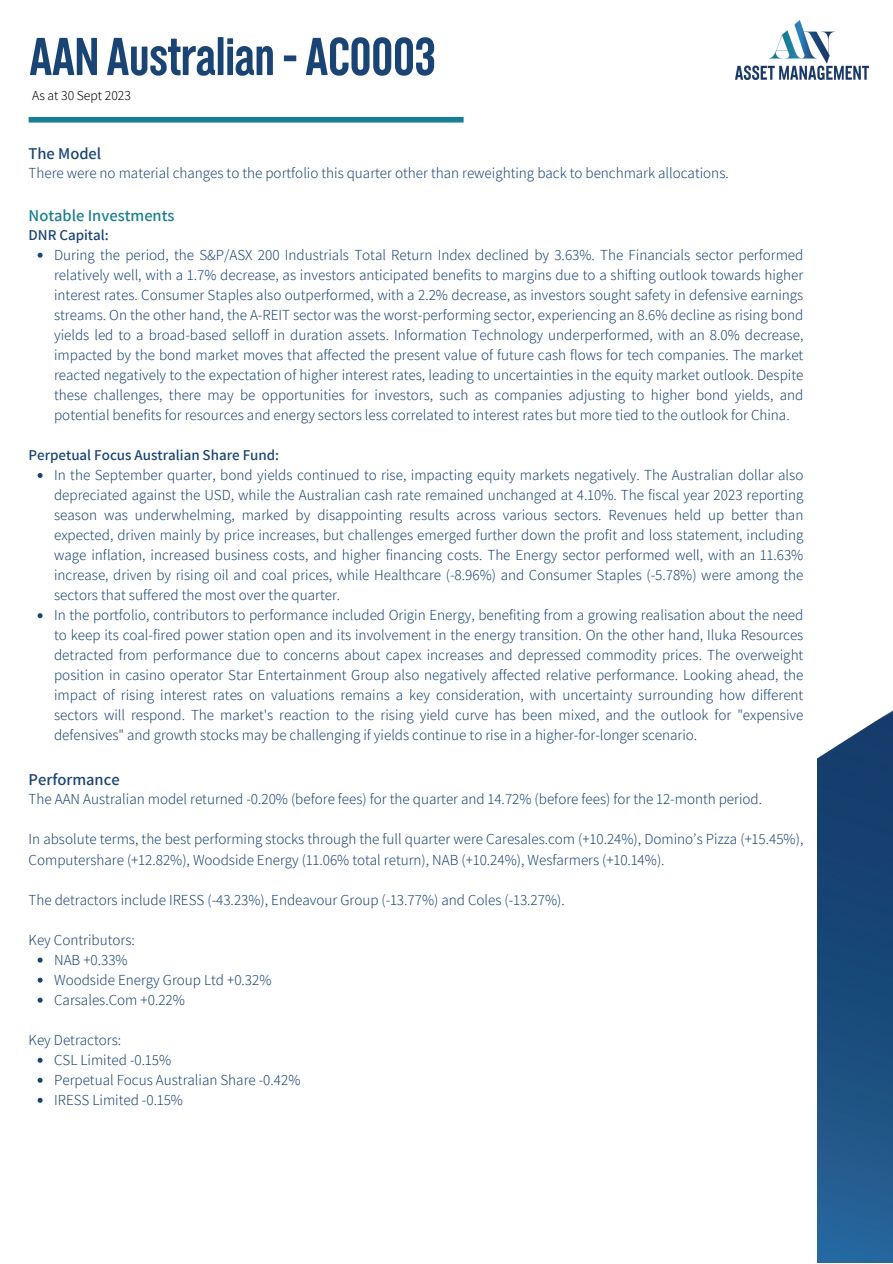
<style>
.page{position:relative;width:893px;height:1264px;background:#fff}
.page>*{position:absolute;margin:0;border:0;box-sizing:border-box;transform-origin:0 0}
.t1{font:700 57.3px "Interborough";letter-spacing:-.015em;color:#194474}
.t2{font:600 16.5px "Assistant";color:#194474}
.t3{font:600 16.5px "Assistant";color:#197e91}
.t4{font:300 15px/20px "Assistant";color:#194474;text-align:justify}
.t5{font:600 15px "Assistant";color:#194474}
.t6{font:300 13.5px "Assistant";color:#000}
</style>
<div class="page">
<img style="left:817px;top:711px;width:75px;height:551px">
<img style="left:735px;top:21px;width:133px;height:58px">
<div style="left:29px;top:117px;width:434px;height:5px;background:#197e91"></div>
<svg style="left:38px;top:253px;width:5px;height:5px"></svg>
<svg style="left:38px;top:473px;width:5px;height:5px"></svg>
<svg style="left:38px;top:613px;width:5px;height:5px"></svg>
<svg style="left:38px;top:957px;width:5px;height:5px"></svg>
<svg style="left:38px;top:977px;width:5px;height:5px"></svg>
<svg style="left:38px;top:997px;width:5px;height:5px"></svg>
<svg style="left:38px;top:1057px;width:5px;height:5px"></svg>
<svg style="left:38px;top:1077px;width:5px;height:5px"></svg>
<svg style="left:38px;top:1097px;width:5px;height:5px"></svg>
<p class="t1" style="left:29px;top:33px;width:408px">AAN Australian- AC0003</p>
<p class="t6" style="left:32px;top:86px;width:100px">As at 30 Sept 2023</p>
<p class="t2" style="left:29px;top:142px;width:74px">The Model</p>
<p class="t4" style="left:29px;top:162px;width:701px">There were no material changes to the portfolio this quarter other than reweighting back to benchmark allocations.</p>
<p class="t3" style="left:29px;top:204px;width:147px">Notable Investments</p>
<p class="t5" style="left:29px;top:224px;width:82px">DNR Capital:</p>
<p class="t4" style="left:54px;top:244px;width:750px">During the period, the S&amp;P/ASX 200 Industrials Total Return Index declined by 3.63%. The Financials sector performed relatively well, with a 1.7% decrease, as investors anticipated benefits to margins due to a shifting outlook towards higher interest rates. Consumer Staples also outperformed, with a 2.2% decrease, as investors sought safety in defensive earnings streams. On the other hand, the A-REIT sector was the worst-performing sector, experiencing an 8.6% decline as rising bond yields led to a broad-based selloff in duration assets. Information Technology underperformed, with an 8.0% decrease, impacted by the bond market moves that affected the present value of future cash flows for tech companies. The market reacted negatively to the expectation of higher interest rates, leading to uncertainties in the equity market outlook. Despite these challenges, there may be opportunities for investors, such as companies adjusting to higher bond yields, and potential benefits for resources and energy sectors less correlated to interest rates but more tied to the outlook for China.</p>
<p class="t5" style="left:29px;top:444px;width:252px">Perpetual Focus Australian Share Fund:</p>
<p class="t4" style="left:54px;top:464px;width:750px">In the September quarter, bond yields continued to rise, impacting equity markets negatively. The Australian dollar also depreciated against the USD, while the Australian cash rate remained unchanged at 4.10%. The fiscal year 2023 reporting season was underwhelming, marked by disappointing results across various sectors. Revenues held up better than expected, driven mainly by price increases, but challenges emerged further down the profit and loss statement, including wage inflation, increased business costs, and higher financing costs. The Energy sector performed well, with an 11.63% increase, driven by rising oil and coal prices, while Healthcare (-8.96%) and Consumer Staples (-5.78%) were among the sectors that suffered the most over the quarter.</p>
<p class="t4" style="left:54px;top:604px;width:750px">In the portfolio, contributors to performance included Origin Energy, benefiting from a growing realisation about the need to keep its coal-fired power station open and its involvement in the energy transition. On the other hand, Iluka Resources detracted from performance due to concerns about capex increases and depressed commodity prices. The overweight position in casino operator Star Entertainment Group also negatively affected relative performance. Looking ahead, the impact of rising interest rates on valuations remains a key consideration, with uncertainty surrounding how different sectors will respond. The market's reaction to the rising yield curve has been mixed, and the outlook for "expensive defensives" and growth stocks may be challenging if yields continue to rise in a higher-for-longer scenario.</p>
<p class="t2" style="left:29px;top:768px;width:93px">Performance</p>
<p class="t4" style="left:29px;top:789px;width:735px">The AAN Australian model returned -0.20% (before fees) for the quarter and 14.72% (before fees) for the 12-month period.</p>
<p class="t4" style="left:29px;top:829px;width:776px">In absolute terms, the best performing stocks through the full quarter were Caresales.com (+10.24%), Domino’s Pizza (+15.45%),<br>Computershare (+12.82%), Woodside Energy (11.06% total return), NAB (+10.24%), Wesfarmers (+10.14%).</p>
<p class="t4" style="left:29px;top:889px;width:537px">The detractors include IRESS (-43.23%), Endeavour Group (-13.77%) and Coles (-13.27%).</p>
<p class="t4" style="left:29px;top:929px;width:108px">Key Contributors:</p>
<p class="t4" style="left:54px;top:949px;width:75px">NAB +0.33%</p>
<p class="t4" style="left:54px;top:969px;width:219px">Woodside Energy Group Ltd +0.32%</p>
<p class="t4" style="left:54px;top:989px;width:132px">Carsales.Com +0.22%</p>
<p class="t4" style="left:29px;top:1029px;width:94px">Key Detractors:</p>
<p class="t4" style="left:54px;top:1049px;width:118px">CSL Limited -0.15%</p>
<p class="t4" style="left:54px;top:1069px;width:248px">Perpetual Focus Australian Share -0.42%</p>
<p class="t4" style="left:54px;top:1089px;width:130px">IRESS Limited -0.15%</p>
</div>
